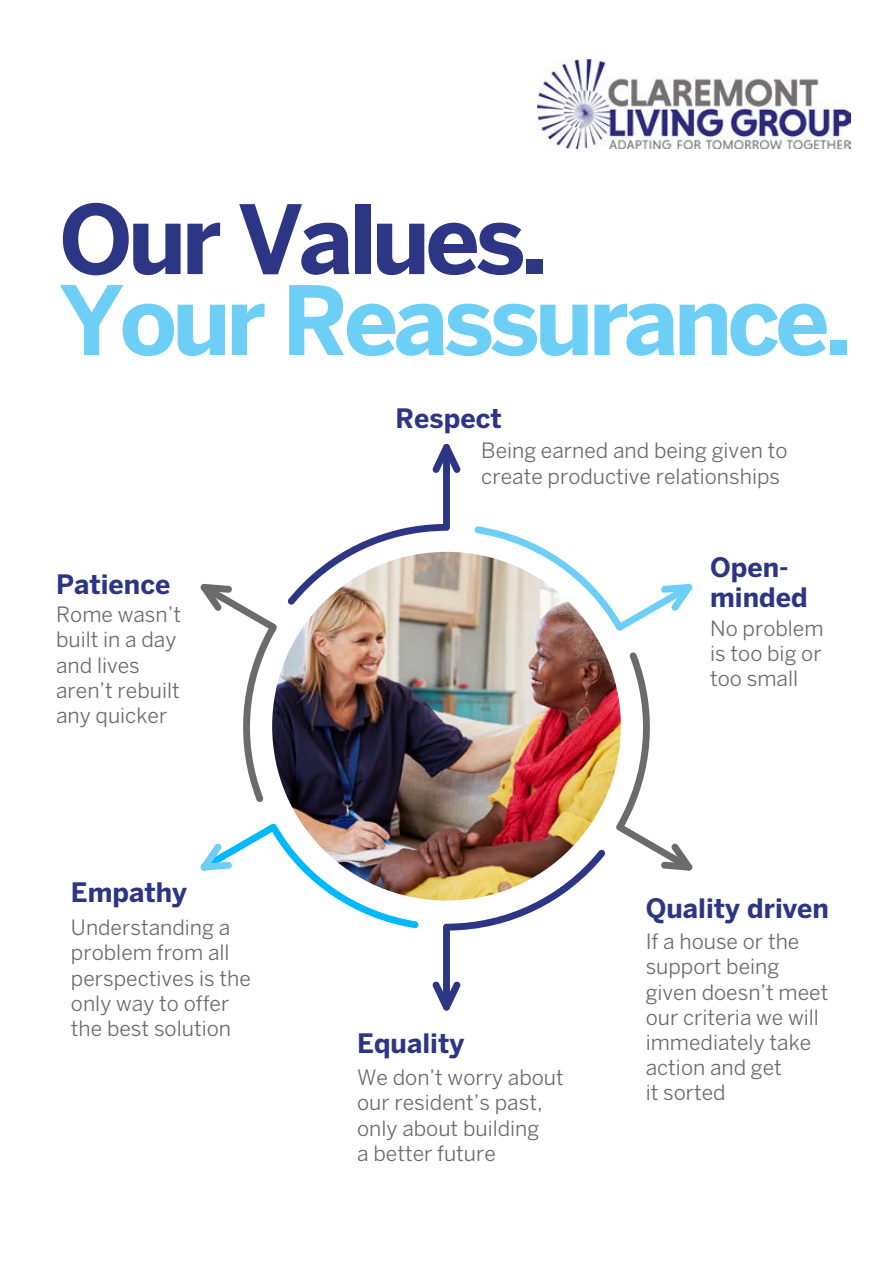
<style>
.page{position:relative;width:893px;height:1263px;background:#fff}
.page>*{position:absolute;margin:0;border:0;box-sizing:border-box;transform-origin:0 0}
.t1{font:700 94.5px "Benton Sans";letter-spacing:-.05em;color:#6dcff6}
.t2{font:700 94.5px "Benton Sans";letter-spacing:-.05em;color:#2c3685}
.t3{font:700 26.55px/29.8px "Benton Sans";color:#2c3685}
.t4{font:21px/25.2px "Benton Sans";color:#6b6b6d}
</style>
<div class="page">
<svg style="left:200px;top:823px;width:219px;height:105px"></svg>
<svg style="left:432px;top:849px;width:173px;height:161px"></svg>
<svg style="left:616px;top:652px;width:77px;height:219px"></svg>
<svg style="left:474px;top:526px;width:219px;height:105px"></svg>
<svg style="left:287px;top:444px;width:174px;height:161px"></svg>
<svg style="left:200px;top:583px;width:77px;height:219px"></svg>
<img style="left:272px;top:552px;width:349px;height:348px;border-radius:174px">
<img style="left:538px;top:59px;width:313px;height:89px">
<h1 class="t2" style="left:59px;top:183px;width:490px">Our Values.</h1>
<h1 class="t1" style="left:59px;top:264px;width:794px">Your Reassurance.</h1>
<p class="t3" style="left:395px;top:403px;width:108px">Respect</p>
<p class="t3" style="left:56px;top:569px;width:116px">Patience</p>
<p class="t4" style="left:56px;top:602px;width:126px">Rome wasn’t built in a day and lives aren’t rebuilt any quicker</p>
<p class="t3" style="left:71px;top:877px;width:118px">Empathy</p>
<p class="t4" style="left:71px;top:915px;width:181px">Understanding a problem from all perspectives is the only way to offer the best solution</p>
<p class="t4" style="left:481px;top:438px;width:308px">Being earned and being given to create productive relationships</p>
<p class="t3" style="left:710px;top:552px;width:99px">Open&shy;minded</p>
<p class="t4" style="left:710px;top:615px;width:115px;text-align:justify">No problem is too big or too small</p>
<p class="t3" style="left:357px;top:1028px;width:109px">Equality</p>
<p class="t4" style="left:357px;top:1065px;width:208px">We don’t worry about our resident’s past, only about building<br>a better future</p>
<p class="t3" style="left:646px;top:893px;width:185px">Quality driven</p>
<p class="t4" style="left:646px;top:929px;width:184px">If a house or the support being given doesn’t meet our criteria we will immediately take action and get<br>it sorted</p>
</div>
